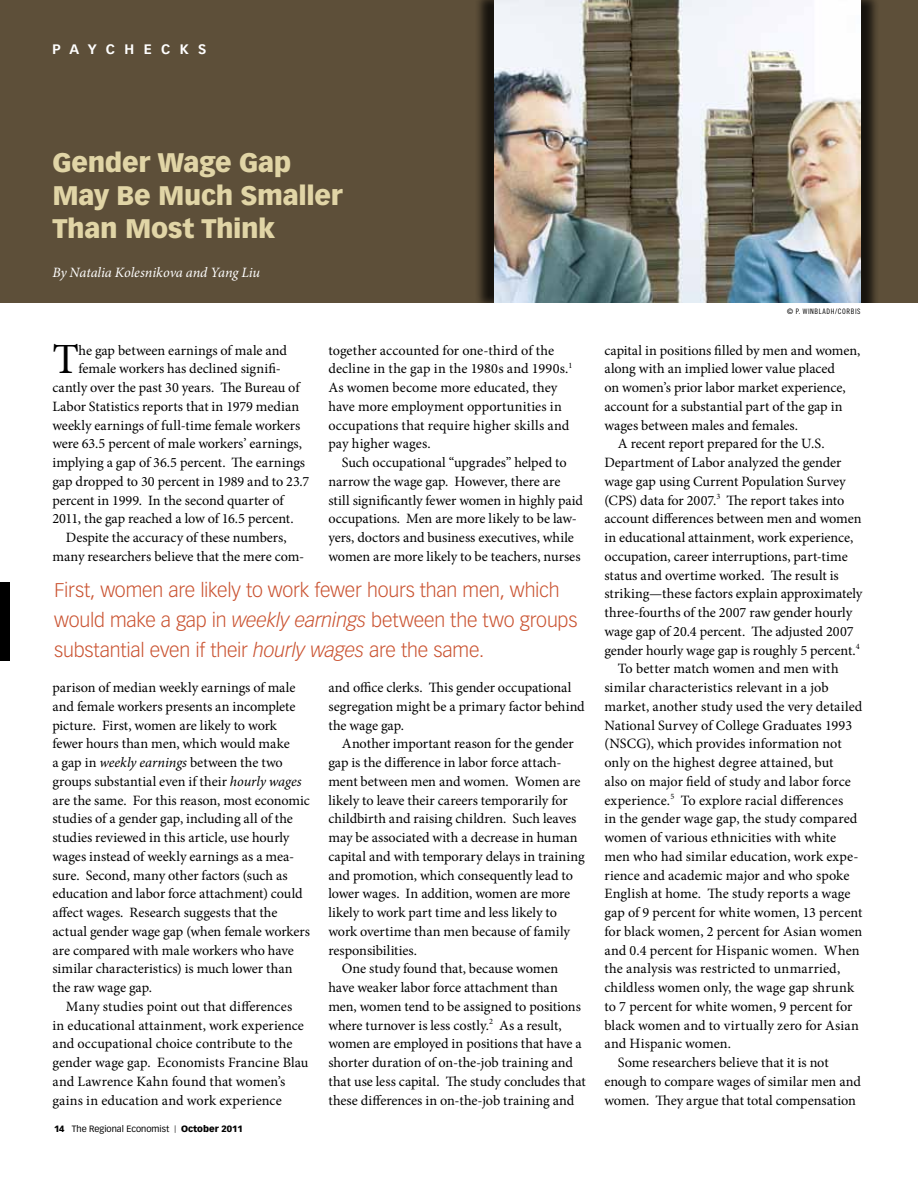
<style>
.page{position:relative;width:918px;height:1188px;background:#fff}
.page>*{position:absolute;margin:0;border:0;box-sizing:border-box;transform-origin:0 0}
.t1{font:43.05px "Minion Pro";color:#000}
.t2{font:900 26.4px/33px "Vectora LT Std";letter-spacing:-.015em;color:#e1d5a6}
.t3{font:300 19.5px/30px "Vectora LT Std";letter-spacing:-.01em;color:#ca5331}
.t4{font:14.25px/18.8px "Minion Pro";color:#000}
.t5{font:italic 14.25px "Minion Pro";letter-spacing:-.005em;color:#fff}
.t6{font:700 13.5px "Vectora LT Std";letter-spacing:.69em;color:#fff}
.t7{font:9px "Vectora LT Std";color:#000}
.t8{font:7.5px "Trade Gothic LT Std Cn 18";letter-spacing:.075em;color:#000}
.s1{font-style:italic}
.s2{font-weight:900}
.s3{font-size:7.5px}
</style>
<div class="page">
<div style="left:0;top:0;width:918px;height:304px;background:#5d4f39"></div>
<div style="left:475px;top:0;width:86px;height:311px;background:#000;opacity:.75"></div>
<div style="left:497px;top:0;width:383px;height:323px;background:#000;opacity:.75"></div>
<img style="left:495px;top:0;width:366px;height:303px">
<div style="left:0;top:303px;width:918px;height:34px;background:#fff"></div>
<div style="left:0;top:582px;width:10px;height:78px;background:#000"></div>
<p class="t6" style="left:52px;top:41px;width:156px">PAYCHECKS</p>
<h2 class="t2" style="left:52px;top:146px;width:291px">Gender Wage Gap<br>May Be Much Smaller<br>Than Most Think</h2>
<p class="t5" style="left:52px;top:263px;width:209px">By Natalia Kolesnikova and Yang Liu</p>
<h1 class="t1" style="left:52px;top:331px;width:28px">T</h1>
<p class="t4" style="left:79px;top:341px;width:210px">he gap between earnings of male and</p>
<p class="t4" style="left:79px;top:359px;width:204px">female workers has declined signifi-</p>
<p class="t4" style="left:52px;top:378px;width:249px">cantly over the past 30 years. The Bureau of</p>
<p class="t4" style="left:52px;top:397px;width:248px">Labor Statistics reports that in 1979 median</p>
<p class="t4" style="left:52px;top:416px;width:249px">weekly earnings of full-time female workers</p>
<p class="t4" style="left:52px;top:434px;width:251px">were 63.5 percent of male workers’ earnings,</p>
<p class="t4" style="left:52px;top:453px;width:254px">implying a gap of 36.5 percent. The earnings</p>
<p class="t4" style="left:52px;top:472px;width:258px">gap dropped to 30 percent in 1989 and to 23.7</p>
<p class="t4" style="left:52px;top:491px;width:233px">percent in 1999. In the second quarter of</p>
<p class="t4" style="left:52px;top:509px;width:243px">2011, the gap reached a low of 16.5 percent.</p>
<p class="t4" style="left:66px;top:528px;width:222px">Despite the accuracy of these numbers,</p>
<p class="t4" style="left:52px;top:547px;width:253px">many researchers believe that the mere com-</p>
<p class="t4" style="left:328px;top:341px;width:245px">together accounted for one-third of the decline in the gap in the 1980s and 1990s.<sup>1<br></sup>As women become more educated, they have more employment opportunities in occupations that require higher skills and pay higher wages.</p>
<p class="t4" style="left:328px;top:453px;width:256px;text-indent:13px">Such occupational “upgrades” helped to narrow the wage gap. However, there are still significantly fewer women in highly paid occupations. Men are more likely to be law&shy;yers, doctors and business executives, while women are more likely to be teachers, nurses</p>
<h3 class="t3" style="left:54px;top:576px;width:525px">First, women are likely to work fewer hours than men, which would make a gap in <span class="s1">weekly earnings</span> between the two groups substantial even if their <span class="s1">hourly wages</span> are the same.</h3>
<p class="t4" style="left:52px;top:678px;width:259px">parison of median weekly earnings of male and female workers presents an incomplete picture. First, women are likely to work fewer hours than men, which would make<br>a gap in <span class="s1">weekly earnings</span> between the two groups substantial even if their <span class="s1">hourly wages </span>are the same. For this reason, most economic studies of a gender gap, including all of the studies reviewed in this article, use hourly wages instead of weekly earnings as a mea&shy;sure. Second, many other factors (such as education and labor force attachment) could affect wages. Research suggests that the actual gender wage gap (when female workers are compared with male workers who have similar characteristics) is much lower than the raw wage gap.</p>
<p class="t4" style="left:52px;top:997px;width:258px;text-indent:13px">Many studies point out that differences<br>in educational attainment, work experience and occupational choice contribute to the gender wage gap. Economists Francine Blau and Lawrence Kahn found that women’s gains in education and work experience</p>
<p class="t7" style="left:54px;top:1123px;width:190px"><span class="s2">14</span> The Regional Economist <span class="s3">|</span> <span class="s2">October 2011</span></p>
<p class="t4" style="left:328px;top:678px;width:258px">and office clerks. This gender occupational segregation might be a primary factor behind the wage gap.</p>
<p class="t4" style="left:342px;top:734px;width:233px">Another important reason for the gender</p>
<p class="t4" style="left:328px;top:753px;width:235px">gap is the difference in labor force attach-</p>
<p class="t4" style="left:328px;top:772px;width:254px">ment between men and women. Women are</p>
<p class="t4" style="left:328px;top:791px;width:241px">likely to leave their careers temporarily for</p>
<p class="t4" style="left:328px;top:809px;width:249px">childbirth and raising children. Such leaves</p>
<p class="t4" style="left:328px;top:828px;width:251px">may be associated with a decrease in human</p>
<p class="t4" style="left:328px;top:847px;width:258px">capital and with temporary delays in training</p>
<p class="t4" style="left:328px;top:866px;width:246px">and promotion, which consequently lead to</p>
<p class="t4" style="left:328px;top:885px;width:243px">lower wages. In addition, women are more</p>
<p class="t4" style="left:328px;top:903px;width:230px">likely to work part time and less likely to</p>
<p class="t4" style="left:328px;top:922px;width:243px">work overtime than men because of family</p>
<p class="t4" style="left:328px;top:941px;width:90px">responsibilities.</p>
<p class="t4" style="left:342px;top:960px;width:218px">One study found that, because women</p>
<p class="t4" style="left:328px;top:978px;width:231px">have weaker labor force attachment than</p>
<p class="t4" style="left:328px;top:997px;width:254px">men, women tend to be assigned to positions</p>
<p class="t4" style="left:328px;top:1016px;width:235px">where turnover is less costly.<sup>2</sup> As a result,</p>
<p class="t4" style="left:328px;top:1034px;width:255px">women are employed in positions that have a</p>
<p class="t4" style="left:328px;top:1053px;width:246px">shorter duration of on-the-job training and</p>
<p class="t4" style="left:328px;top:1072px;width:259px">that use less capital. The study concludes that</p>
<p class="t4" style="left:328px;top:1091px;width:248px">these differences in on-the-job training and</p>
<p class="t8" style="left:787px;top:307px;width:75px">© P. WINBLADH/CORBIS</p>
<p class="t4" style="left:604px;top:341px;width:257px">capital in positions filled by men and women,</p>
<p class="t4" style="left:604px;top:359px;width:232px">along with an implied lower value placed</p>
<p class="t4" style="left:604px;top:378px;width:243px">on women’s prior labor market experience,</p>
<p class="t4" style="left:604px;top:397px;width:240px">account for a substantial part of the gap in</p>
<p class="t4" style="left:604px;top:416px;width:195px">wages between males and females.</p>
<p class="t4" style="left:618px;top:434px;width:208px">A recent report prepared for the U.S.</p>
<p class="t4" style="left:604px;top:453px;width:239px">Department of Labor analyzed the gender</p>
<p class="t4" style="left:604px;top:472px;width:243px">wage gap using Current Population Survey</p>
<p class="t4" style="left:604px;top:491px;width:241px">(CPS) data for 2007.<sup>3</sup> The report takes into</p>
<p class="t4" style="left:604px;top:509px;width:259px">account differences between men and women</p>
<p class="t4" style="left:604px;top:528px;width:251px">in educational attainment, work experience,</p>
<p class="t4" style="left:604px;top:547px;width:245px">occupation, career interruptions, part-time</p>
<p class="t4" style="left:604px;top:566px;width:236px">status and overtime worked. The result is</p>
<p class="t4" style="left:604px;top:584px;width:259px">striking—these factors explain approximately</p>
<p class="t4" style="left:604px;top:603px;width:249px">three-fourths of the 2007 raw gender hourly</p>
<p class="t4" style="left:604px;top:622px;width:251px">wage gap of 20.4 percent. The adjusted 2007</p>
<p class="t4" style="left:604px;top:641px;width:257px">gender hourly wage gap is roughly 5 percent.<sup>4</sup></p>
<p class="t4" style="left:618px;top:659px;width:222px">To better match women and men with</p>
<p class="t4" style="left:604px;top:678px;width:226px">similar characteristics relevant in a job</p>
<p class="t4" style="left:604px;top:697px;width:259px">market, another study used the very detailed</p>
<p class="t4" style="left:604px;top:716px;width:249px">National Survey of College Graduates 1993</p>
<p class="t4" style="left:604px;top:734px;width:239px">(NSCG), which provides information not</p>
<p class="t4" style="left:604px;top:753px;width:231px">only on the highest degree attained, but</p>
<p class="t4" style="left:604px;top:772px;width:248px">also on major field of study and labor force</p>
<p class="t4" style="left:604px;top:791px;width:240px">experience.<sup>5</sup> To explore racial differences</p>
<p class="t4" style="left:604px;top:809px;width:254px">in the gender wage gap, the study compared</p>
<p class="t4" style="left:604px;top:828px;width:233px">women of various ethnicities with white</p>
<p class="t4" style="left:604px;top:847px;width:256px">men who had similar education, work expe-</p>
<p class="t4" style="left:604px;top:866px;width:247px">rience and academic major and who spoke</p>
<p class="t4" style="left:604px;top:884px;width:248px">English at home. The study reports a wage</p>
<p class="t4" style="left:604px;top:903px;width:259px">gap of 9 percent for white women, 13 percent</p>
<p class="t4" style="left:604px;top:922px;width:259px">for black women, 2 percent for Asian women</p>
<p class="t4" style="left:604px;top:941px;width:257px">and 0.4 percent for Hispanic women. When</p>
<p class="t4" style="left:604px;top:959px;width:237px">the analysis was restricted to unmarried,</p>
<p class="t4" style="left:604px;top:978px;width:251px">childless women only, the wage gap shrunk</p>
<p class="t4" style="left:604px;top:997px;width:250px">to 7 percent for white women, 9 percent for</p>
<p class="t4" style="left:604px;top:1016px;width:256px">black women and to virtually zero for Asian</p>
<p class="t4" style="left:604px;top:1034px;width:128px">and Hispanic women.</p>
<p class="t4" style="left:618px;top:1053px;width:212px">Some researchers believe that it is not</p>
<p class="t4" style="left:604px;top:1072px;width:258px">enough to compare wages of similar men and</p>
<p class="t4" style="left:604px;top:1091px;width:253px">women. They argue that total compensation</p>
</div>
